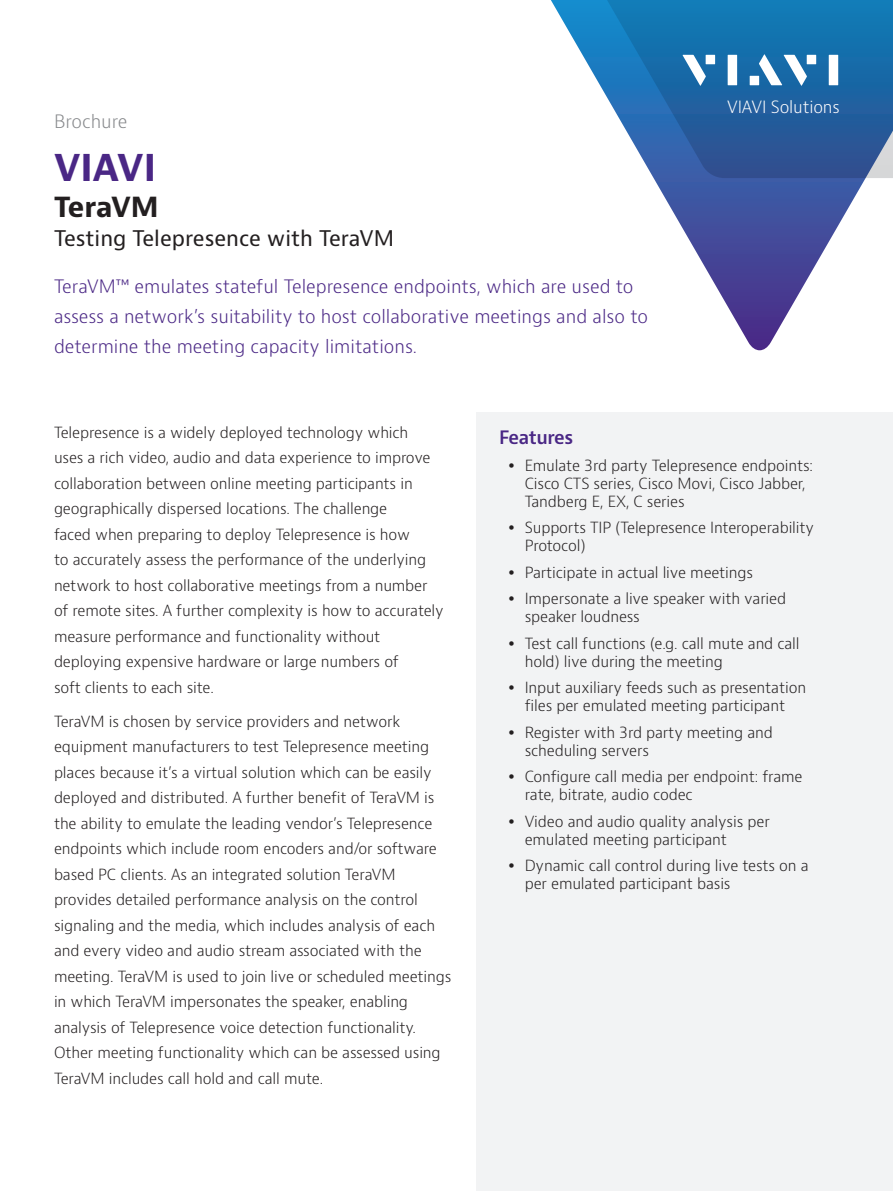
<style>
.page{position:relative;width:893px;height:1191px;background:#fff}
.page>*{position:absolute;margin:0;border:0;box-sizing:border-box;transform-origin:0 0}
.H1_Brand_Sub-Brand_2{font:700 36px "Bernino Sans";color:#4a2785}
.H2_Product_18_24{font:700 27px "Bernino Sans";letter-spacing:-.01em;color:#231f20}
.H3_Product_Descripto{font:21px "Bernino Sans";color:#231f20}
.P_Intro_12_20{font:300 18px/30px "Bernino Sans";color:#4a2785}
.P_DocType{font:300 18px "Bernino Sans";color:#87898c}
.H2_Bullet_Heading_Pu{font:600 18px "Bernino Sans";letter-spacing:-.025em;color:#4a2785}
.t1{font:300 16.5px "Bernino Sans";letter-spacing:-.01em;color:#fff}
.P_10_16{font:300 15px/25.5px "Bernino Sans";letter-spacing:-.01em;color:#231f20}
</style>
<div class="page">
<svg style="left:653px;top:178px;width:213px;height:172px"></svg>
<svg style="left:551px;top:0;width:342px;height:178px"></svg>
<svg style="left:682px;top:55px;width:24px;height:31px"></svg>
<div style="left:706px;top:55px;width:9px;height:9px;background:#fff"></div>
<div style="left:728px;top:55px;width:9px;height:30px;background:#fff"></div>
<div style="left:807px;top:55px;width:9px;height:9px;background:#fff"></div>
<div style="left:829px;top:55px;width:9px;height:30px;background:#fff"></div>
<svg style="left:759px;top:54px;width:48px;height:32px"></svg>
<div style="left:750px;top:76px;width:9px;height:9px;background:#fff"></div>
<div style="left:477px;top:412px;width:416px;height:779px;background:#f2f3f4"></div>
<p class="P_DocType" style="left:54px;top:110px;width:75px">Brochure</p>
<p class="H1_Brand_Sub-Brand_2" style="left:54px;top:145px;width:104px">VIAVI</p>
<p class="H2_Product_18_24" style="left:54px;top:190px;width:106px">TeraVM</p>
<p class="H3_Product_Descripto" style="left:54px;top:224px;width:342px">Testing Telepresence with TeraVM</p>
<p class="P_Intro_12_20" style="left:54px;top:272px;width:595px">TeraVM™ emulates stateful Telepresence endpoints, which are used to assess a network’s suitability to host collaborative meetings and also to determine the meeting capacity limitations.</p>
<p class="t1" style="left:727px;top:96px;width:114px">VIAVI Solutions</p>
<p class="P_10_16" style="left:54px;top:420px;width:391px">Telepresence is a widely deployed technology which<br>uses a rich video, audio and data experience to improve collaboration between online meeting participants in geographically dispersed locations. The challenge<br>faced when preparing to deploy Telepresence is how<br>to accurately assess the performance of the underlying network to host collaborative meetings from a number of remote sites. A further complexity is how to accurately measure performance and functionality without deploying expensive hardware or large numbers of<br>soft clients to each site.</p>
<p class="P_10_16" style="left:54px;top:709px;width:399px">TeraVM is chosen by service providers and network equipment manufacturers to test Telepresence meeting places because it’s a virtual solution which can be easily deployed and distributed. A further benefit of TeraVM is the ability to emulate the leading vendor’s Telepresence endpoints which include room encoders and/or software based PC clients. As an integrated solution TeraVM provides detailed performance analysis on the control signaling and the media, which includes analysis of each and every video and audio stream associated with the meeting. TeraVM is used to join live or scheduled meetings in which TeraVM impersonates the speaker, enabling analysis of Telepresence voice detection functionality.<br>Other meeting functionality which can be assessed using TeraVM includes call hold and call mute.</p>
<p class="H2_Bullet_Heading_Pu" style="left:499px;top:426px;width:75px">Features</p>
<p class="P_10_16" style="left:525px;top:456px;width:290px;line-height:18px">Emulate 3rd party Telepresence endpoints:<br>Cisco CTS series, Cisco Movi, Cisco Jabber,<br>Tandberg E, EX, C series</p>
<p class="P_10_16" style="left:525px;top:519px;width:291px;line-height:18px">Supports TIP (Telepresence Interoperability<br>Protocol)</p>
<p class="P_10_16" style="left:525px;top:560px;width:230px">Participate in actual live meetings</p>
<p class="P_10_16" style="left:525px;top:590px;width:263px;line-height:18px">Impersonate a live speaker with varied speaker loudness</p>
<p class="P_10_16" style="left:525px;top:634px;width:276px;line-height:18px">Test call functions (e.g. call mute and call hold) live during the meeting</p>
<p class="P_10_16" style="left:525px;top:679px;width:283px;line-height:18px">Input auxiliary feeds such as presentation files per emulated meeting participant</p>
<p class="P_10_16" style="left:525px;top:723px;width:250px;line-height:18px">Register with 3rd party meeting and scheduling servers</p>
<p class="P_10_16" style="left:525px;top:768px;width:279px;line-height:18px">Configure call media per endpoint: frame rate, bitrate, audio codec</p>
<p class="P_10_16" style="left:525px;top:812px;width:247px;line-height:18px">Video and audio quality analysis per emulated meeting participant</p>
<p class="P_10_16" style="left:525px;top:857px;width:285px;line-height:18px">Dynamic call control during live tests on a per emulated participant basis</p>
</div>
